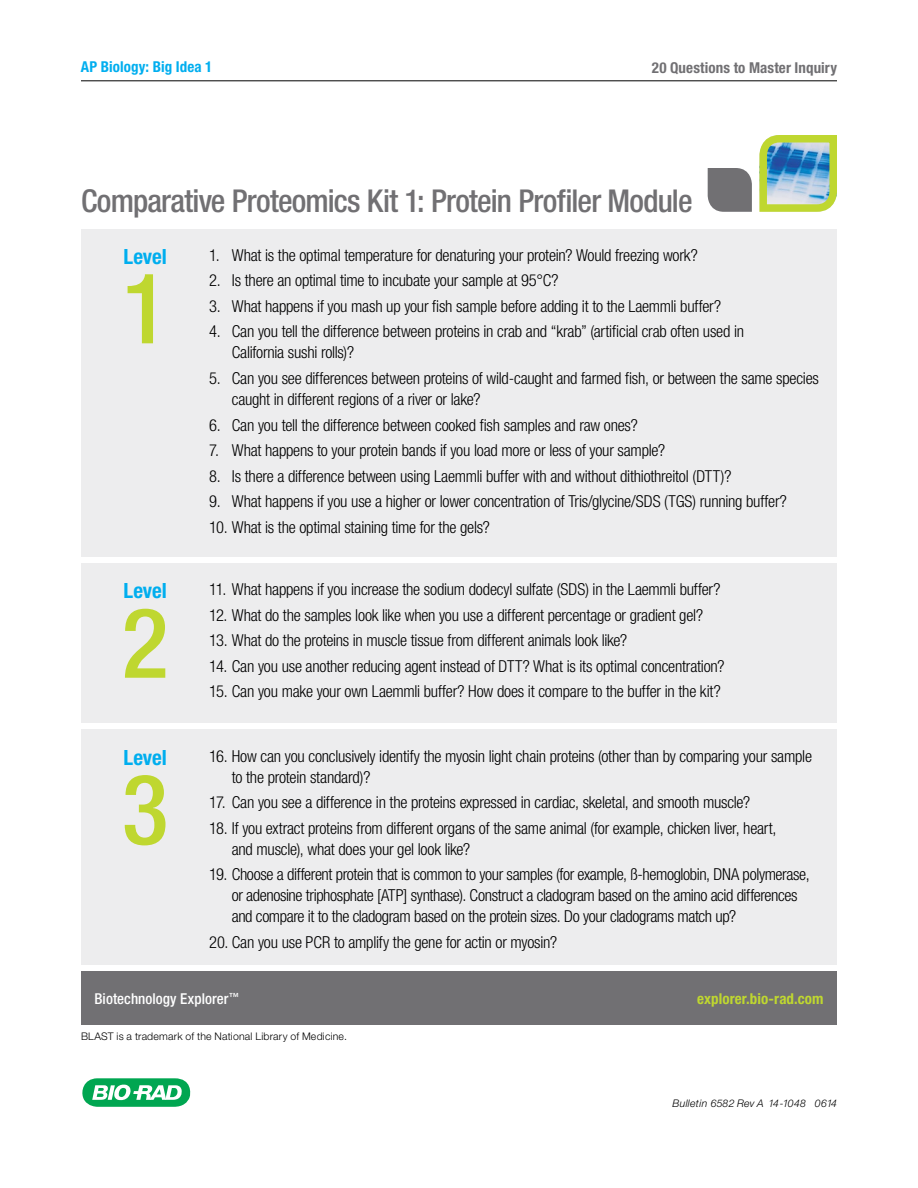
<style>
.page{position:relative;width:918px;height:1188px;background:#fff}
.page>*{position:absolute;margin:0;border:0;box-sizing:border-box;transform-origin:0 0}
.t1{font:500 condensed 97.5px "Helvetica Neue LT Std";color:#bfd730}
.t2{font:500 condensed 31.5px "Helvetica Neue LT Std";letter-spacing:-.025em;color:#717073}
.t3{font:700 condensed 21px "Helvetica Neue LT Std";letter-spacing:-.005em;color:#00aeef}
.t4{font:300 condensed 16.5px/21px "Helvetica Neue LT Std";letter-spacing:-.015em;color:#000}
.t5{font:700 condensed 15px "Helvetica Neue LT Std";letter-spacing:.005em;color:#717073}
.t6{font:500 condensed 15px "Helvetica Neue LT Std";letter-spacing:.005em;color:#fff}
.t7{font:700 condensed 15px "Helvetica Neue LT Std";letter-spacing:.005em;color:#bfd730}
.t8{font:700 condensed 15px "Helvetica Neue LT Std";letter-spacing:.005em;color:#00aeef}
.t9{font:300 10.5px "Helvetica Neue LT Std";letter-spacing:.02em;color:#000}
.t10{font:italic 300 10.5px "Helvetica Neue LT Std";letter-spacing:.025em;color:#000}
</style>
<div class="page">
<svg style="left:82px;top:1078px;width:109px;height:29px"></svg>
<div style="left:81px;top:229px;width:756px;height:327px;background:#ededee"></div>
<div style="left:81px;top:563px;width:756px;height:160px;background:#ededee"></div>
<div style="left:81px;top:730px;width:756px;height:235px;background:#ededee"></div>
<hr style="left:81px;top:81px;width:756px;height:1px;background:#000">
<svg style="left:708px;top:135px;width:129px;height:77px"></svg>
<div style="left:81px;top:971px;width:756px;height:54px;background:#717073"></div>
<p class="t8" style="left:81px;top:58px;width:133px">AP Biology: Big Idea 1</p>
<p class="t5" style="left:652px;top:59px;width:187px">20 Questions to Master Inquiry</p>
<h2 class="t2" style="left:81px;top:182px;width:613px">Comparative Proteomics Kit 1: Protein Profiler Module</h2>
<p class="t3" style="left:124px;top:244px;width:45px">Level</p>
<h1 class="t1" style="left:122px;top:251px;width:48px">1</h1>
<p class="t3" style="left:124px;top:578px;width:45px">Level</p>
<h1 class="t1" style="left:122px;top:585px;width:48px">2</h1>
<p class="t3" style="left:124px;top:745px;width:45px">Level</p>
<h1 class="t1" style="left:122px;top:751px;width:48px">3</h1>
<p class="t4" style="left:209px;top:244px;width:490px">1. What is the optimal temperature for denaturing your protein? Would freezing work?</p>
<p class="t4" style="left:209px;top:270px;width:351px">2. Is there an optimal time to incubate your sample at 95°C?</p>
<p class="t4" style="left:209px;top:295px;width:513px">3. What happens if you mash up your fish sample before adding it to the Laemmli buffer?</p>
<p class="t4" style="left:232px;top:321px;width:514px;text-indent:-23px">4. Can you tell the difference between proteins in crab and “krab” (artificial crab often used in<br>California sushi rolls)?</p>
<p class="t4" style="left:232px;top:368px;width:589px;text-indent:-23px">5. Can you see differences between proteins of wild-caught and farmed fish, or between the same species caught in different regions of a river or lake?</p>
<p class="t4" style="left:209px;top:414px;width:430px">6. Can you tell the difference between cooked fish samples and raw ones?</p>
<p class="t4" style="left:209px;top:440px;width:457px">7. What happens to your protein bands if you load more or less of your sample?</p>
<p class="t4" style="left:209px;top:465px;width:524px">8. Is there a difference between using Laemmli buffer with and without dithiothreitol (DTT)?</p>
<p class="t4" style="left:209px;top:491px;width:579px">9. What happens if you use a higher or lower concentration of Tris/glycine/SDS (TGS) running buffer?</p>
<p class="t4" style="left:209px;top:516px;width:282px">10. What is the optimal staining time for the gels?</p>
<p class="t4" style="left:209px;top:579px;width:513px">11. What happens if you increase the sodium dodecyl sulfate (SDS) in the Laemmli buffer?</p>
<p class="t4" style="left:209px;top:604px;width:495px">12. What do the samples look like when you use a different percentage or gradient gel?</p>
<p class="t4" style="left:209px;top:630px;width:420px">13. What do the proteins in muscle tissue from different animals look like?</p>
<p class="t4" style="left:209px;top:655px;width:517px">14. Can you use another reducing agent instead of DTT? What is its optimal concentration?</p>
<p class="t4" style="left:209px;top:681px;width:513px">15. Can you make your own Laemmli buffer? How does it compare to the buffer in the kit?</p>
<p class="t4" style="left:232px;top:745px;width:582px;text-indent:-23px">16. How can you conclusively identify the myosin light chain proteins (other than by comparing your sample to the protein standard)?</p>
<p class="t4" style="left:209px;top:792px;width:543px">17. Can you see a difference in the proteins expressed in cardiac, skeletal, and smooth muscle?</p>
<p class="t4" style="left:232px;top:817px;width:546px;text-indent:-23px">18. If you extract proteins from different organs of the same animal (for example, chicken liver, heart, and muscle), what does your gel look like?</p>
<p class="t4" style="left:232px;top:864px;width:579px;text-indent:-23px">19. Choose a different protein that is common to your samples (for example, ß-hemoglobin, DNA polymerase, or adenosine triphosphate [ATP] synthase). Construct a cladogram based on the amino acid differences and compare it to the cladogram based on the protein sizes. Do your cladograms match up?</p>
<p class="t4" style="left:209px;top:931px;width:349px">20. Can you use PCR to amplify the gene for actin or myosin?</p>
<p class="t6" style="left:94px;top:989px;width:146px">Biotechnology Explorer<sup>™</sup></p>
<p class="t7" style="left:697px;top:989px;width:128px">explorer.bio-rad.com</p>
<p class="t9" style="left:81px;top:1029px;width:268px">BLAST is a trademark of the National Library of Medicine.</p>
<p class="t10" style="left:673px;top:1097px;width:166px">Bulletin 6582 Rev A 14-1048 0614</p>
</div>
